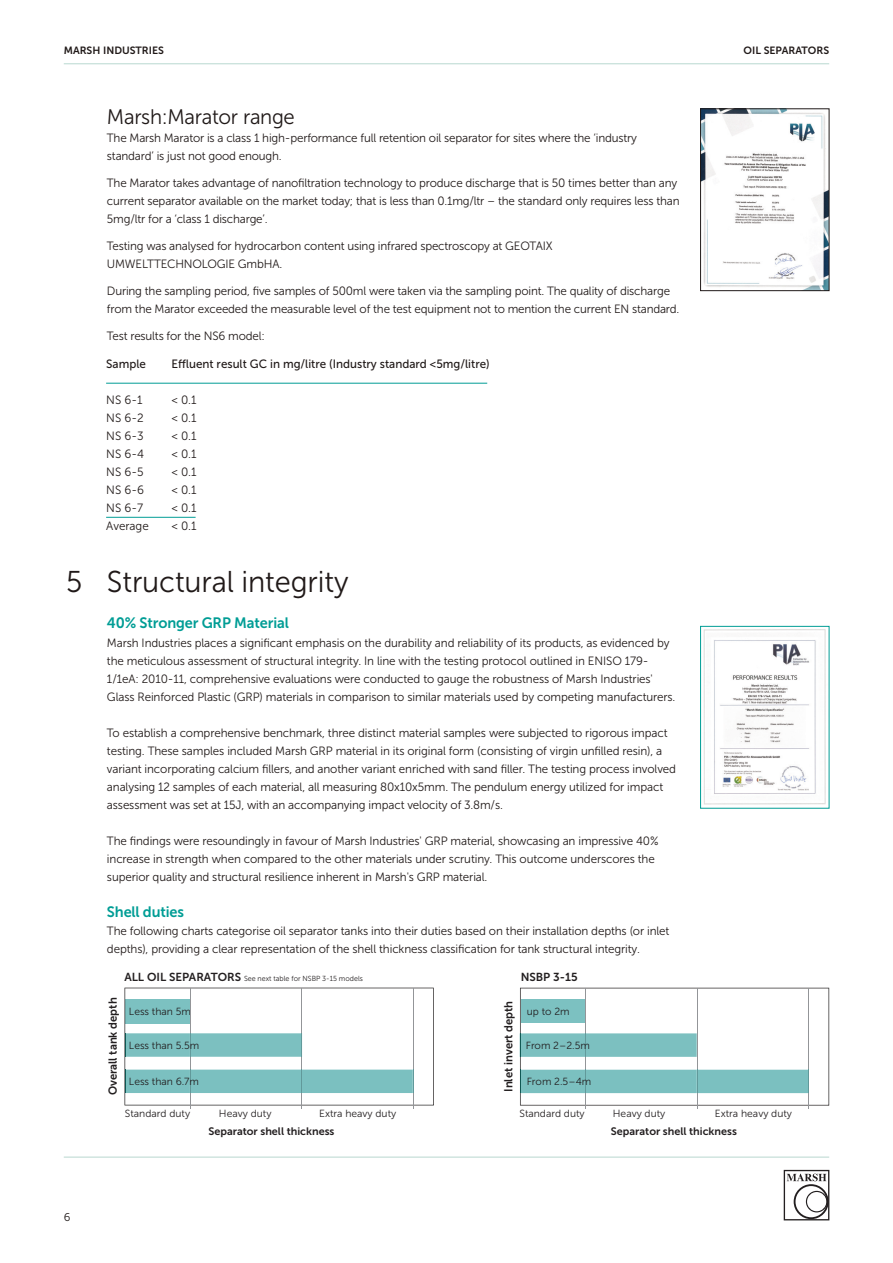
<style>
.page{position:relative;width:893px;height:1263px;background:#fff}
.page>*{position:absolute;margin:0;border:0;box-sizing:border-box;transform-origin:0 0}
.t1{font:30px "Museo Sans 300";letter-spacing:-.005em;color:#201918}
.t2{font:21px "Museo Sans 300";letter-spacing:-.015em;color:#201918}
.t3{font:15px "Museo Sans 700";letter-spacing:-.01em;color:#009d95}
.t4{font:12px/18px "Museo Sans 300";letter-spacing:-.01em;color:#201918}
.t5{font:12px "Museo Sans 500";color:#201918}
.t6{font:11.55px "Museo Sans 700";color:#231f20}
.t7{font:11.25px "Museo Sans 300";color:#201918}
.t8{font:10.8px "Museo Sans 700";color:#231f20}
.t9{font:10.5px "Museo Sans 700";color:#201918}
.t10{font:10.35px "Museo Sans 300";color:#231f20}
.t11{font:7.35px "Museo Sans 300";color:#231f20}
.s1{font-family:"Museo Sans 700";font-size:11.55px}
</style>
<div class="page">
<hr style="left:64px;top:63px;width:765px;height:1px;background:#c0dcd5">
<svg style="left:784px;top:1170px;width:45px;height:50px"></svg>
<hr style="left:64px;top:1156px;width:765px;height:2px;background:#c0dcd5">
<hr style="left:106px;top:383px;width:381px;height:1px;background:#009d95">
<hr style="left:106px;top:517px;width:90px;height:1px;background:#009d95">
<img style="left:702px;top:111px;width:125px;height:178px">
<div style="left:700px;top:109px;width:129px;height:182px;border:1px solid #201918"></div>
<img style="left:703px;top:629px;width:123px;height:176px">
<div style="left:700px;top:626px;width:129px;height:182px;border:1px solid #009d95"></div>
<hr style="left:585px;top:988px;width:1px;height:120px;background:#939598">
<hr style="left:697px;top:988px;width:1px;height:120px;background:#939598">
<hr style="left:808px;top:988px;width:1px;height:120px;background:#939598">
<hr style="left:190px;top:988px;width:1px;height:120px;background:#939598">
<hr style="left:301px;top:988px;width:1px;height:120px;background:#939598">
<hr style="left:413px;top:988px;width:1px;height:120px;background:#939598">
<svg style="left:520px;top:988px;width:309px;height:117px"></svg>
<svg style="left:125px;top:988px;width:309px;height:117px"></svg>
<p class="t9" style="left:64px;top:46px;width:102px">MARSH INDUSTRIES</p>
<p class="t9" style="left:743px;top:46px;width:87px">OIL SEPARATORS</p>
<h2 class="t2" style="left:107px;top:110px;width:189px">Marsh:Marator range</h2>
<p class="t4" style="left:107px;top:130px;width:531px">The Marsh Marator is a class 1 high-performance full retention oil separator for sites where the ‘industry standard’ is just not good enough.</p>
<p class="t4" style="left:107px;top:175px;width:574px">The Marator takes advantage of nanofiltration technology to produce discharge that is 50 times better than any current separator available on the market today; that is less than 0.1mg/ltr – the standard only requires less than<br>5mg/ltr for a ‘class 1 discharge’.</p>
<p class="t4" style="left:107px;top:238px;width:447px">Testing was analysed for hydrocarbon content using infrared spectroscopy at GEOTAIX<br>UMWELTTECHNOLOGIE GmbHA.</p>
<p class="t4" style="left:107px;top:283px;width:574px">During the sampling period, five samples of 500ml were taken via the sampling point. The quality of discharge from the Marator exceeded the measurable level of the test equipment not to mention the current EN standard.</p>
<p class="t4" style="left:107px;top:328px;width:159px">Test results for the NS6 model:</p>
<p class="t5" style="left:106px;top:359px;width:41px">Sample</p>
<p class="t5" style="left:171px;top:359px;width:320px">Effluent result GC in mg/litre (Industry standard &lt;5mg/litre)</p>
<p class="t4" style="left:106px;top:392px;width:38px">NS 6-1</p>
<p class="t4" style="left:171px;top:392px;width:27px">&lt; 0.1</p>
<p class="t4" style="left:106px;top:410px;width:39px">NS 6-2</p>
<p class="t4" style="left:171px;top:410px;width:27px">&lt; 0.1</p>
<p class="t4" style="left:106px;top:428px;width:39px">NS 6-3</p>
<p class="t4" style="left:171px;top:428px;width:27px">&lt; 0.1</p>
<p class="t4" style="left:106px;top:446px;width:39px">NS 6-4</p>
<p class="t4" style="left:171px;top:446px;width:27px">&lt; 0.1</p>
<p class="t4" style="left:106px;top:464px;width:39px">NS 6-5</p>
<p class="t4" style="left:171px;top:464px;width:27px">&lt; 0.1</p>
<p class="t4" style="left:106px;top:482px;width:39px">NS 6-6</p>
<p class="t4" style="left:171px;top:482px;width:27px">&lt; 0.1</p>
<p class="t4" style="left:106px;top:500px;width:38px">NS 6-7</p>
<p class="t4" style="left:171px;top:500px;width:27px">&lt; 0.1</p>
<p class="t4" style="left:106px;top:518px;width:44px">Average</p>
<p class="t4" style="left:171px;top:518px;width:27px">&lt; 0.1</p>
<h1 class="t1" style="left:66px;top:571px;width:284px">5 Structural integrity</h1>
<p class="t3" style="left:107px;top:618px;width:183px">40% Stronger GRP Material</p>
<p class="t4" style="left:107px;top:634px;width:570px">Marsh Industries places a significant emphasis on the durability and reliability of its products, as evidenced by the meticulous assessment of structural integrity. In line with the testing protocol outlined in ENISO 179- 1/1eA: 2010-11, comprehensive evaluations were conducted to gauge the robustness of Marsh Industries' Glass Reinforced Plastic (GRP) materials in comparison to similar materials used by competing manufacturers.</p>
<p class="t4" style="left:107px;top:724px;width:571px">To establish a comprehensive benchmark, three distinct material samples were subjected to rigorous impact testing. These samples included Marsh GRP material in its original form (consisting of virgin unfilled resin), a variant incorporating calcium fillers, and another variant enriched with sand filler. The testing process involved analysing 12 samples of each material, all measuring 80x10x5mm. The pendulum energy utilized for impact assessment was set at 15J, with an accompanying impact velocity of 3.8m/s.</p>
<p class="t4" style="left:107px;top:832px;width:553px">The findings were resoundingly in favour of Marsh Industries' GRP material, showcasing an impressive 40% increase in strength when compared to the other materials under scrutiny. This outcome underscores the superior quality and structural resilience inherent in Marsh's GRP material.</p>
<p class="t3" style="left:107px;top:906px;width:78px">Shell duties</p>
<p class="t4" style="left:107px;top:922px;width:564px">The following charts categorise oil separator tanks into their duties based on their installation depths (or inlet depths), providing a clear representation of the shell thickness classification for tank structural integrity.</p>
<p class="t11" style="left:124px;top:976px;width:240px"><span class="s1">ALL OIL SEPARATORS</span> See next table for NSBP 3-15 models</p>
<p class="t6" style="left:521px;top:971px;width:58px">NSBP 3-15</p>
<p class="t6" style="left:107px;top:1095px;width:99px;rotate:-90deg">Overall tank depth</p>
<p class="t6" style="left:502px;top:1092px;width:93px;rotate:-90deg">Inlet invert depth</p>
<p class="t10" style="left:125px;top:1109px;width:67px">Standard duty</p>
<p class="t10" style="left:219px;top:1109px;width:54px">Heavy duty</p>
<p class="t10" style="left:319px;top:1109px;width:79px">Extra heavy duty</p>
<p class="t10" style="left:715px;top:1109px;width:79px">Extra heavy duty</p>
<p class="t10" style="left:129px;top:1007px;width:64px">Less than 5m</p>
<p class="t10" style="left:527px;top:1008px;width:44px">up to 2m</p>
<p class="t10" style="left:526px;top:1041px;width:66px">From 2–2.5m</p>
<p class="t10" style="left:527px;top:1078px;width:66px">From 2.5–4m</p>
<p class="t10" style="left:129px;top:1041px;width:72px">Less than 5.5m</p>
<p class="t10" style="left:129px;top:1078px;width:72px">Less than 6.7m</p>
<p class="t10" style="left:519px;top:1109px;width:67px">Standard duty</p>
<p class="t10" style="left:613px;top:1109px;width:54px">Heavy duty</p>
<p class="t7" style="left:64px;top:1213px;width:8px">6</p>
<p class="t8" style="left:208px;top:1125px;width:127px">Separator shell thickness</p>
<p class="t8" style="left:611px;top:1125px;width:127px">Separator shell thickness</p>
</div>
